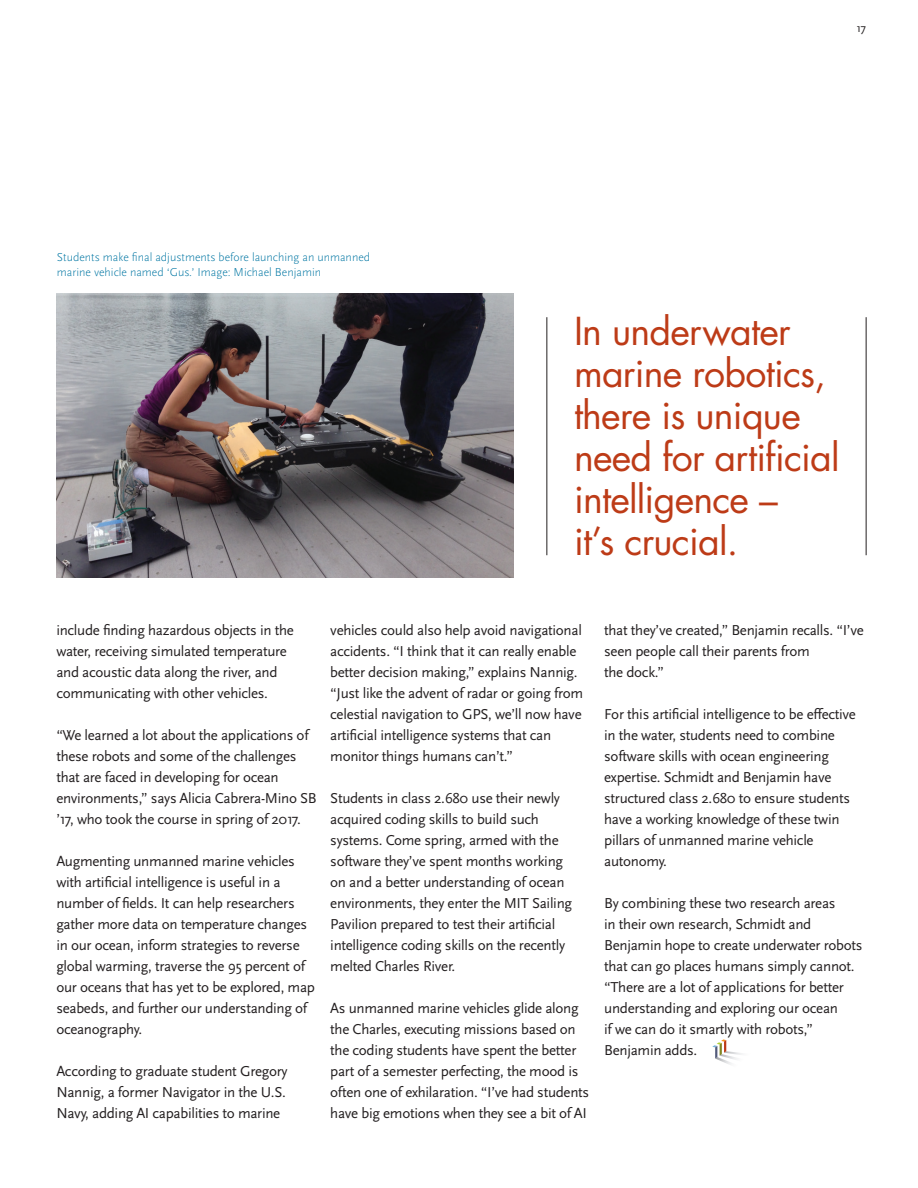
<style>
.page{position:relative;width:918px;height:1188px;background:#fff}
.page>*{position:absolute;margin:0;border:0;box-sizing:border-box;transform-origin:0 0}
.t1{font:37.5px/42px "Futura";letter-spacing:-.02em;color:#bd3b17}
.t2{font:15px/21px "Scala Sans OT";letter-spacing:-.02em;color:#231f20}
.t3{font:300 12px/15px "Scala Sans OT";color:#0076a3}
.t4{font:12px "Scala Sans OT";color:#231f20}
</style>
<div class="page">
<img style="left:57px;top:294px;width:457px;height:284px">
<svg style="left:712px;top:1039px;width:30px;height:26px"></svg>
<hr style="left:546px;top:317px;width:1px;height:238px;background:#231f20">
<hr style="left:866px;top:317px;width:1px;height:238px;background:#231f20">
<p class="t3" style="left:57px;top:250px;width:315px">Students make final adjustments before launching an unmanned marine vehicle named ‘Gus.’ Image: Michael Benjamin</p>
<p class="t4" style="left:857px;top:22px;width:11px">17</p>
<h1 class="t1" style="left:574px;top:311px;width:267px">In underwater marine robotics, there is unique need for artificial intelligence –<br>it’s crucial.</h1>
<p class="t2" style="left:56px;top:620px;width:239px">include finding hazardous objects in the water, receiving simulated temperature and acoustic data along the river, and communicating with other vehicles.</p>
<p class="t2" style="left:56px;top:725px;width:262px">“We learned a lot about the applications of these robots and some of the challenges that are faced in developing for ocean environments,” says Alicia Cabrera-Mino SB ’17, who took the course in spring of 2017.</p>
<p class="t2" style="left:56px;top:851px;width:260px">Augmenting unmanned marine vehicles with artificial intelligence is useful in a number of fields. It can help researchers gather more data on temperature changes in our ocean, inform strategies to reverse global warming, traverse the 95 percent of our oceans that has yet to be explored, map seabeds, and further our understanding of oceanography.</p>
<p class="t2" style="left:56px;top:1061px;width:233px;text-align:justify">According to graduate student Gregory Nannig, a former Navigator in the U.S.<br>Navy, adding AI capabilities to marine</p>
<p class="t2" style="left:330px;top:620px;width:254px">vehicles could also help avoid navigational accidents. “I think that it can really enable better decision making,” explains Nannig. “Just like the advent of radar or going from celestial navigation to GPS, we’ll now have artificial intelligence systems that can monitor things humans can’t.”</p>
<p class="t2" style="left:330px;top:788px;width:243px">Students in class 2.680 use their newly acquired coding skills to build such systems. Come spring, armed with the software they’ve spent months working on and a better understanding of ocean environments, they enter the MIT Sailing Pavilion prepared to test their artificial intelligence coding skills on the recently melted Charles River.</p>
<p class="t2" style="left:330px;top:998px;width:260px">As unmanned marine vehicles glide along the Charles, executing missions based on the coding students have spent the better part of a semester perfecting, the mood is often one of exhilaration. “I’ve had students have big emotions when they see a bit of AI</p>
<p class="t2" style="left:604px;top:620px;width:261px">that they’ve created,” Benjamin recalls. “I’ve seen people call their parents from<br>the dock.”</p>
<p class="t2" style="left:604px;top:704px;width:253px">For this artificial intelligence to be effective in the water, students need to combine software skills with ocean engineering expertise. Schmidt and Benjamin have structured class 2.680 to ensure students have a working knowledge of these twin pillars of unmanned marine vehicle autonomy.</p>
<p class="t2" style="left:604px;top:893px;width:260px">By combining these two research areas<br>in their own research, Schmidt and Benjamin hope to create underwater robots that can go places humans simply cannot. “There are a lot of applications for better understanding and exploring our ocean<br>if we can do it smartly with robots,” Benjamin adds.</p>
</div>
